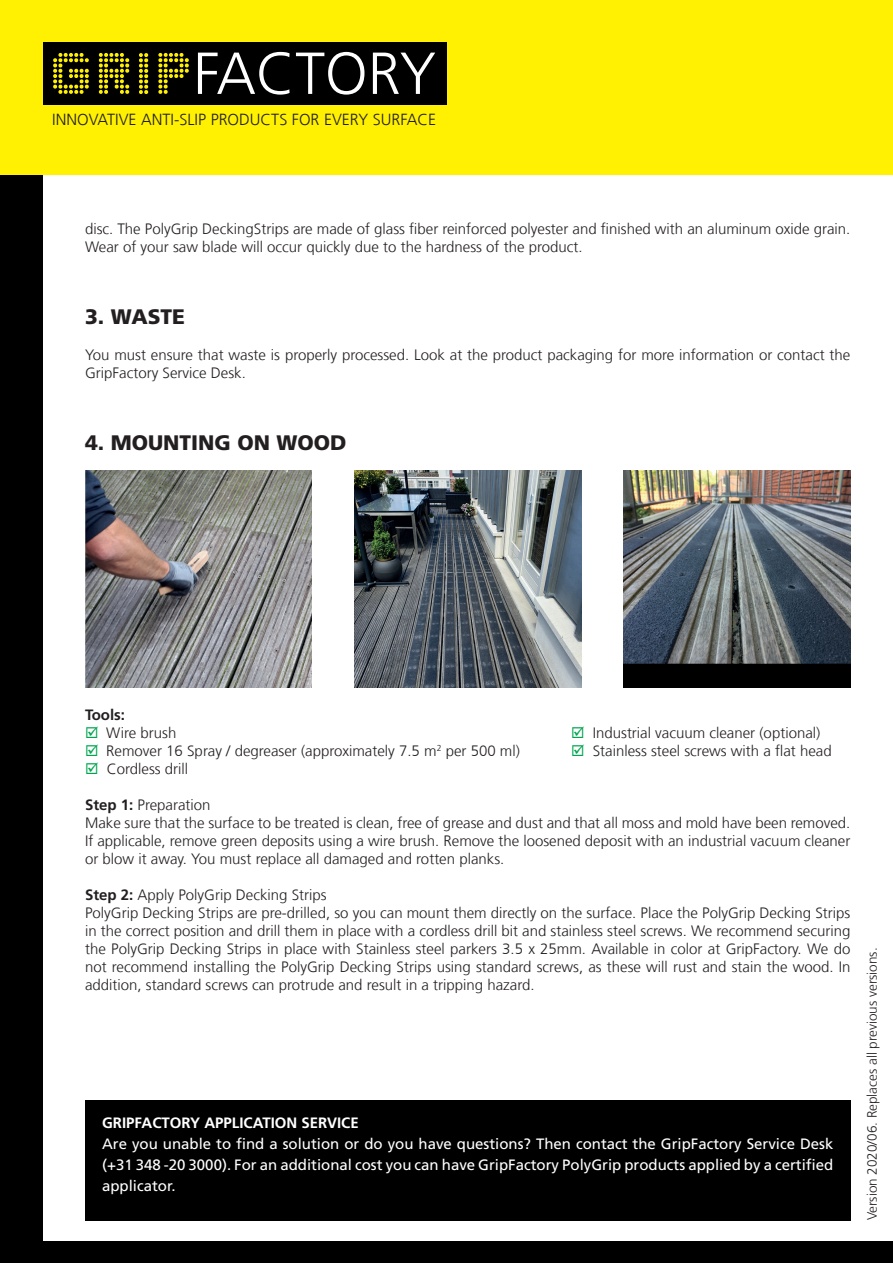
<style>
.page{position:relative;width:893px;height:1263px;background:#fff}
.page>*{position:absolute;margin:0;border:0;box-sizing:border-box;transform-origin:0 0}
.t1{font:300 59.25px "Frutiger LT Com";color:#fff}
.t2{font:900 21px "Frutiger LT Com";color:#231f20}
.t3{font:300 16.05px "Frutiger LT Com";color:#231f20}
.t4{font:300 15px/18px "Frutiger LT Com";color:#231f20}
.t5{font:15px/21px "Frutiger LT Com";color:#fff;text-align:justify}
.t6{font:700 15px "Frutiger LT Com";color:#fff}
.t7{font:700 15px "Frutiger LT Com";color:#231f20}
.t8{font:300 13.5px "Frutiger LT Com";color:#231f20}
.s1{font-family:"CF Dots";font-weight:400;font-size:51.6px;color:#fff101}
.s2{color:#00a54f}
.s3{font-weight:700}
</style>
<div class="page">
<div style="left:0;top:175px;width:43px;height:1088px;background:#000"></div>
<div style="left:0;top:0;width:893px;height:175px;background:#fff101"></div>
<div style="left:43px;top:43px;width:403px;height:63px;background:#000"></div>
<div style="left:43px;top:1242px;width:850px;height:21px;background:#000"></div>
<img style="left:85px;top:471px;width:227px;height:217px">
<img style="left:354px;top:471px;width:227px;height:217px">
<img style="left:624px;top:471px;width:226px;height:217px">
<div style="left:85px;top:1100px;width:765px;height:120px;background:#000"></div>
<h1 class="t1" style="left:48px;top:39px;width:390px"><span class="s1">GRiP</span>FACTORY</h1>
<p class="t3" style="left:52px;top:110px;width:385px">INNOVATIVE ANTI-SLIP PRODUCTS FOR EVERY SURFACE</p>
<p class="t4" style="left:85px;top:220px;width:767px">disc. The PolyGrip DeckingStrips are made of glass fiber reinforced polyester and finished with an aluminum oxide grain.<br>Wear of your saw blade will occur quickly due to the hardness of the product.</p>
<h2 class="t2" style="left:85px;top:304px;width:102px">3. WASTE</h2>
<p class="t4" style="left:85px;top:346px;width:767px">You must ensure that waste is properly processed. Look at the product packaging for more information or contact the<br>GripFactory Service Desk.</p>
<h2 class="t2" style="left:85px;top:430px;width:263px">4. MOUNTING ON WOOD</h2>
<p class="t7" style="left:85px;top:706px;width:42px">Tools:</p>
<p class="t4" style="left:85px;top:724px;width:93px"><span class="s2">☑</span> Wire brush</p>
<p class="t4" style="left:571px;top:724px;width:251px"><span class="s2">☑</span> Industrial vacuum cleaner (optional)</p>
<p class="t4" style="left:85px;top:742px;width:436px"><span class="s2">☑</span> Remover 16 Spray / degreaser (approximately 7.5 m<sup>2</sup> per 500 ml)</p>
<p class="t4" style="left:571px;top:742px;width:262px"><span class="s2">☑</span> Stainless steel screws with a flat head</p>
<p class="t4" style="left:85px;top:760px;width:105px"><span class="s2">☑</span> Cordless drill</p>
<p class="t4" style="left:85px;top:796px;width:767px"><span class="s3">Step 1:</span> Preparation<br>Make sure that the surface to be treated is clean, free of grease and dust and that all moss and mold have been removed.<br>If applicable, remove green deposits using a wire brush. Remove the loosened deposit with an industrial vacuum cleaner or blow it away. You must replace all damaged and rotten planks.</p>
<p class="t4" style="left:85px;top:886px;width:767px"><span class="s3">Step 2:</span> Apply PolyGrip Decking Strips<br>PolyGrip Decking Strips are pre-drilled, so you can mount them directly on the surface. Place the PolyGrip Decking Strips in the correct position and drill them in place with a cordless drill bit and stainless steel screws. We recommend securing the PolyGrip Decking Strips in place with Stainless steel parkers 3.5 x 25mm. Available in color at GripFactory. We do not recommend installing the PolyGrip Decking Strips using standard screws, as these will rust and stain the wood. In addition, standard screws can protrude and result in a tripping hazard.</p>
<p class="t6" style="left:102px;top:1114px;width:258px">GRIPFACTORY APPLICATION SERVICE</p>
<p class="t5" style="left:102px;top:1134px;width:733px">Are you unable to find a solution or do you have questions? Then contact the GripFactory Service Desk (+31 348 -20 3000). For an additional cost you can have GripFactory PolyGrip products applied by a certified applicator.</p>
<p class="t8" style="left:864px;top:1220px;width:274px;rotate:-90deg">Version 2020/06. Replaces all previous versions.</p>
</div>
